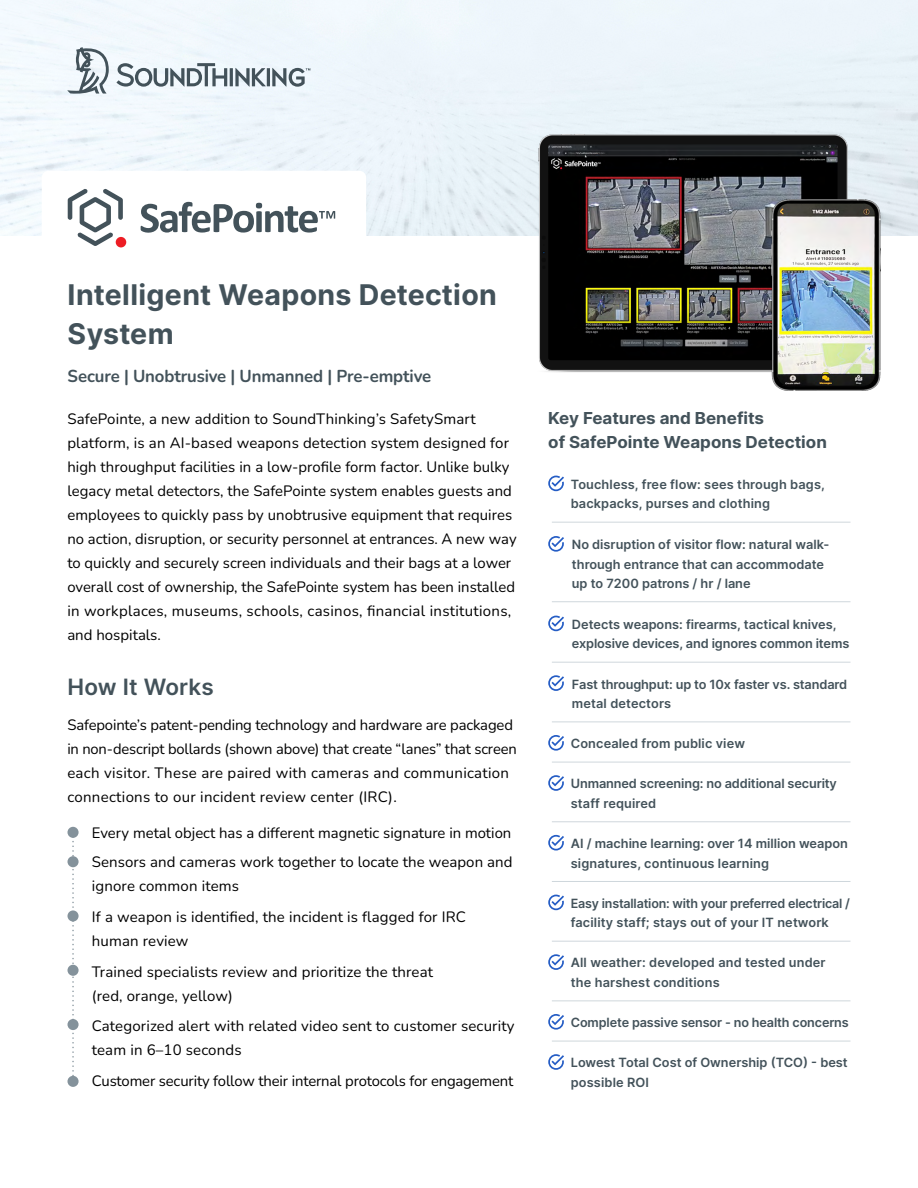
<style>
.page{position:relative;width:918px;height:1188px;background:#fff}
.page>*{position:absolute;margin:0;border:0;box-sizing:border-box;transform-origin:0 0}
.t1{font:28.5px/39px "Inter";letter-spacing:.01em;color:#43525a}
.t2{font:22.5px "Inter";letter-spacing:.01em;color:#43525a}
.t3{font:700 17.25px "Nunito";letter-spacing:-.01em;color:#43525a}
.t4{font:16.5px/24px "Inter";color:#43525a}
.t5{font:15px/24px "Nunito";letter-spacing:.005em;color:#000}
.t6{font:12.75px/19.5px "Inter";color:#43525a}
</style>
<div class="page">
<svg style="left:116px;top:63px;width:111px;height:24px"></svg>
<hr style="left:230px;top:68px;width:3px;height:18px;background:#43525a">
<hr style="left:267px;top:68px;width:3px;height:18px;background:#43525a">
<svg style="left:235px;top:68px;width:31px;height:19px"></svg>
<svg style="left:67px;top:47px;width:42px;height:47px"></svg>
<svg style="left:272px;top:68px;width:38px;height:19px"></svg>
<svg style="left:548px;top:476px;width:16px;height:15px"></svg>
<svg style="left:548px;top:536px;width:16px;height:16px"></svg>
<svg style="left:548px;top:616px;width:16px;height:15px"></svg>
<svg style="left:548px;top:675px;width:16px;height:16px"></svg>
<svg style="left:548px;top:735px;width:16px;height:16px"></svg>
<svg style="left:548px;top:775px;width:16px;height:16px"></svg>
<svg style="left:548px;top:835px;width:16px;height:16px"></svg>
<svg style="left:548px;top:895px;width:16px;height:15px"></svg>
<svg style="left:548px;top:954px;width:16px;height:16px"></svg>
<svg style="left:548px;top:1014px;width:16px;height:16px"></svg>
<svg style="left:548px;top:1054px;width:16px;height:16px"></svg>
<hr style="left:552px;top:522px;width:298px;height:1px;background:#cfd7dc">
<hr style="left:552px;top:601px;width:298px;height:1px;background:#cfd7dc">
<hr style="left:552px;top:662px;width:298px;height:1px;background:#cfd7dc">
<hr style="left:552px;top:722px;width:298px;height:1px;background:#cfd7dc">
<hr style="left:552px;top:762px;width:298px;height:1px;background:#cfd7dc">
<hr style="left:552px;top:821px;width:298px;height:1px;background:#cfd7dc">
<hr style="left:552px;top:881px;width:298px;height:1px;background:#cfd7dc">
<hr style="left:552px;top:941px;width:298px;height:1px;background:#cfd7dc">
<hr style="left:552px;top:1000px;width:298px;height:1px;background:#cfd7dc">
<hr style="left:552px;top:1041px;width:298px;height:1px;background:#cfd7dc">
<div style="left:67px;top:827px;width:12px;height:11px;background:#84929b;border-radius:50%"></div>
<div style="left:67px;top:856px;width:12px;height:11px;background:#84929b;border-radius:50%"></div>
<svg style="left:67px;top:910px;width:12px;height:12px"></svg>
<div style="left:67px;top:965px;width:12px;height:11px;background:#84929b;border-radius:50%"></div>
<div style="left:67px;top:1019px;width:12px;height:11px;background:#84929b;border-radius:50%"></div>
<div style="left:67px;top:1076px;width:12px;height:11px;background:#84929b;border-radius:50%"></div>
<svg style="left:72px;top:837px;width:2px;height:239px"></svg>
<img style="left:536px;top:135px;width:314px;height:238px">
<div style="left:116px;top:237px;width:10px;height:10px;background:#ed1d24;border-radius:50%"></div>
<svg style="left:68px;top:189px;width:55px;height:57px"></svg>
<svg style="left:140px;top:202px;width:195px;height:31px"></svg>
<img style="left:548px;top:144px;width:290px;height:216px">
<img style="left:772px;top:199px;width:109px;height:192px">
<img style="left:778px;top:204px;width:97px;height:182px">
<h1 class="t1" style="left:68px;top:275px;width:431px">Intelligent Weapons Detection<br>System</h1>
<p class="t3" style="left:68px;top:364px;width:365px">Secure | Unobtrusive | Unmanned | Pre-emptive</p>
<p class="t5" style="left:67px;top:406px;width:451px">SafePointe, a new addition to SoundThinking’s SafetySmart platform, is an AI-based weapons detection system designed for high throughput facilities in a low-profile form factor. Unlike bulky legacy metal detectors, the SafePointe system enables guests and employees to quickly pass by unobtrusive equipment that requires no action, disruption, or security personnel at entrances. A new way to quickly and securely screen individuals and their bags at a lower overall cost of ownership, the SafePointe system has been installed in workplaces, museums, schools, casinos, financial institutions, and hospitals.</p>
<h2 class="t2" style="left:67px;top:671px;width:148px">How It Works</h2>
<p class="t5" style="left:67px;top:713px;width:451px">Safepointe’s patent-pending technology and hardware are packaged in non-descript bollards (shown above) that create “lanes” that screen each visitor. These are paired with cameras and communication connections to our incident review center (IRC).</p>
<p class="t5" style="left:92px;top:818px;width:422px;line-height:29.2px">Every metal object has a different magnetic signature in motion<br>Sensors and cameras work together to locate the weapon and</p>
<p class="t5" style="left:92px;top:870px;width:376px;line-height:30.8px">ignore common items<br>If a weapon is identified, the incident is flagged for IRC</p>
<p class="t5" style="left:92px;top:925px;width:343px;line-height:30.8px">human review<br>Trained specialists review and prioritize the threat</p>
<p class="t5" style="left:92px;top:980px;width:424px;line-height:30.8px">(red, orange, yellow)<br>Categorized alert with related video sent to customer security</p>
<p class="t5" style="left:92px;top:1034px;width:423px;line-height:30.8px">team in 6–10 seconds<br>Customer security follow their internal protocols for engagement</p>
<p class="t4" style="left:548px;top:406px;width:280px">Key Features and Benefits<br>of SafePointe Weapons Detection</p>
<p class="t6" style="left:571px;top:474px;width:256px">Touchless, free flow: sees through bags, backpacks, purses and clothing</p>
<p class="t6" style="left:572px;top:535px;width:259px">No disruption of visitor flow: natural walk&shy;through entrance that can accommodate up to 7200 patrons / hr / lane</p>
<p class="t6" style="left:572px;top:614px;width:279px">Detects weapons: firearms, tactical knives, explosive devices, and ignores common items</p>
<p class="t6" style="left:572px;top:674px;width:277px">Fast throughput: up to 10x faster vs. standard metal detectors</p>
<p class="t6" style="left:571px;top:734px;width:176px">Concealed from public view</p>
<p class="t6" style="left:571px;top:774px;width:268px">Unmanned screening: no additional security staff required</p>
<p class="t6" style="left:571px;top:833px;width:279px">AI / machine learning: over 14 million weapon signatures, continuous learning</p>
<p class="t6" style="left:571px;top:893px;width:281px">Easy installation: with your preferred electrical / facility staff; stays out of your IT network</p>
<p class="t6" style="left:571px;top:953px;width:256px">All weather: developed and tested under the harshest conditions</p>
<p class="t6" style="left:571px;top:1013px;width:279px">Complete passive sensor - no health concerns</p>
<p class="t6" style="left:571px;top:1053px;width:278px">Lowest Total Cost of Ownership (TCO) - best possible ROI</p>
</div>
